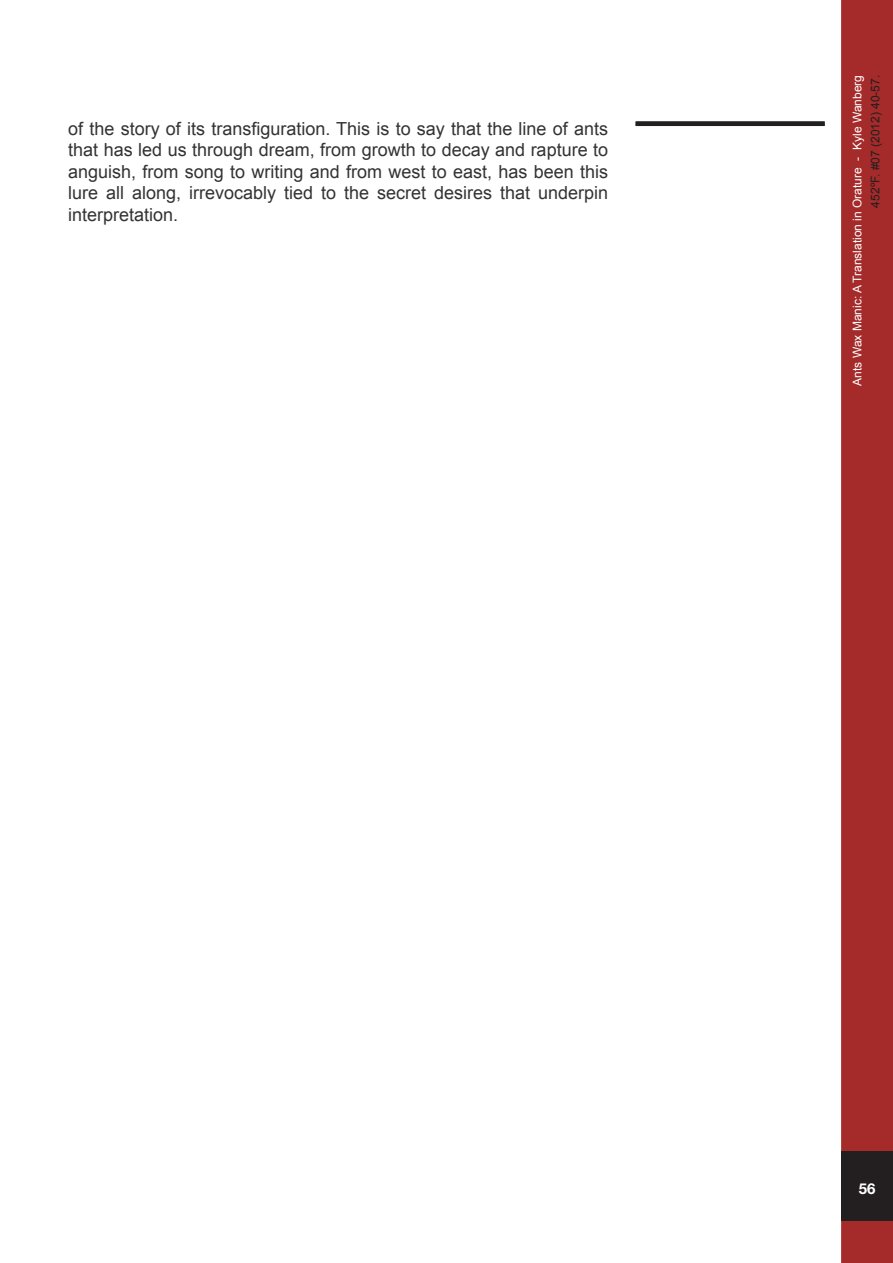
<style>
.page{position:relative;width:893px;height:1263px;background:#fff}
.page>*{position:absolute;margin:0;border:0;box-sizing:border-box;transform-origin:0 0}
.t1{font:18px/21.6px "Arial";color:#333;text-align:justify}
.t2{font:700 15px "Helvetica Neue";color:#fff}
.t3{font:12px "Arial";color:#fff}
.t4{font:12px "Arial";color:#231f20}
</style>
<div class="page">
<div style="left:843px;top:2px;width:48px;height:1259px;background:#a52a2a"></div>
<div style="left:841px;top:0;width:52px;height:1263px;border:3px solid #a52a2a"></div>
<div style="left:841px;top:1151px;width:52px;height:70px;background:#231f20"></div>
<div style="left:636px;top:121px;width:189px;height:5px;background:#231f20"></div>
<p class="t1" style="left:68px;top:118px;width:541px">of the story of its transfiguration. This is to say that the line of ants that has led us through dream, from growth to decay and rapture to anguish, from song to writing and from west to east, has been this lure all along, irrevocably tied to the secret desires that underpin interpretation.</p>
<p class="t3" style="left:850px;top:386px;width:312px;rotate:-90deg">Ants Wax Manic: A Translation in Orature - Kyle Wanberg</p>
<p class="t4" style="left:868px;top:207px;width:134px;rotate:-90deg">452ºF. #07 (2012) 40-57.</p>
<p class="t2" style="left:859px;top:1179px;width:18px">56</p>
</div>
